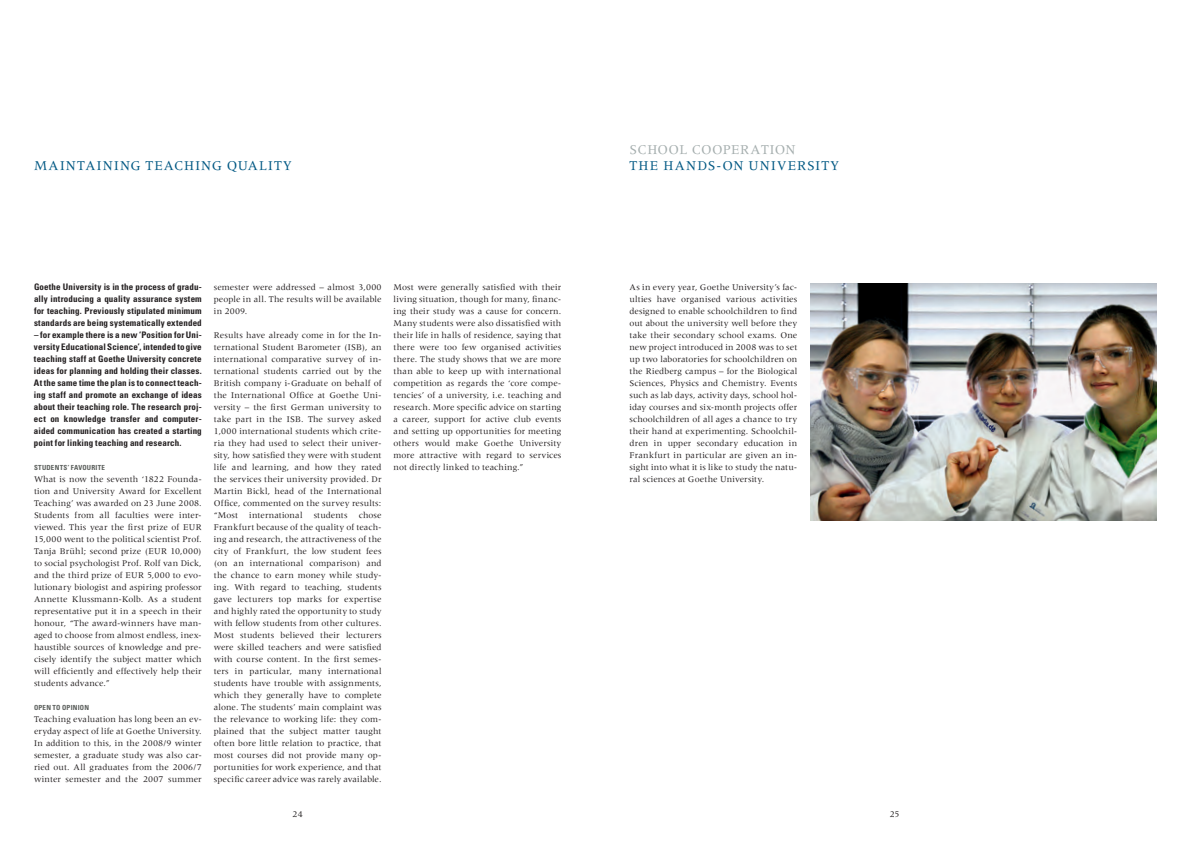
<style>
.page{position:relative;width:1191px;height:842px;background:#fff}
.page>*{position:absolute;margin:0;border:0;box-sizing:border-box;transform-origin:0 0}
.t1{font:14px "Meridien LT Std";letter-spacing:.09em;color:#005883}
.t2{font:14px "Meridien LT Std";letter-spacing:.025em;color:#a5aeae}
.t3{font:9px/12px "Meridien LT Std";letter-spacing:.005em;color:#231f20;text-align:justify}
.t4{font:700 condensed 9px/12px "Univers LT Std";letter-spacing:.015em;color:#231f20;text-align:justify}
.t5{font:700 condensed 7px "Univers LT Std";letter-spacing:.03em;color:#5a5e5b}
</style>
<div class="page">
<img style="left:811px;top:283px;width:346px;height:237px">
<h1 class="t2" style="left:629px;top:142px;width:166px">school cooperation</h1>
<h1 class="t1" style="left:34px;top:158px;width:259px">Maintaining teaching quality</h1>
<h1 class="t1" style="left:629px;top:158px;width:211px">The hand s-on university</h1>
<p class="t4" style="left:34px;top:281px;width:169px">Goethe University is in the process of gradu&shy;ally introducing a quality assurance system for teaching. Previously stipulated minimum standards are being systematically extended</p>
<p class="t4" style="left:34px;top:329px;width:169px">– for example there is a new ‘Position for Uni&shy;versity Educational Science’, intended to give teaching staff at Goethe University concrete ideas for planning and holding their classes.<br>At the same time the plan is to connect teach&shy;ing staff and promote an exchange of ideas about their teaching role. The research proj&shy;ect on knowledge transfer and computer&shy;aided communication has created a starting point for linking teaching and research.</p>
<p class="t5" style="left:34px;top:463px;width:72px">Students’ favourite</p>
<p class="t3" style="left:34px;top:473px;width:169px">What is now the seventh ‘1822 Founda&shy;tion and University Award for Excellent Teaching’ was awarded on 23 June 2008.<br>Students from all faculties were inter&shy;viewed. This year the first prize of EUR 15,000 went to the political scientist Prof.<br>Tanja Brühl; second prize (EUR 10,000) to social psychologist Prof. Rolf van Dick, and the third prize of EUR 5,000 to evo&shy;lutionary biologist and aspiring professor Annette Klussmann-Kolb. As a student representative put it in a speech in their honour, “The award-winners have man&shy;aged to choose from almost endless, inex&shy;haustible sources of knowledge and pre&shy;cisely identify the subject matter which will efficiently and effectively help their students advance.”</p>
<p class="t5" style="left:34px;top:703px;width:55px">Open to opinion</p>
<p class="t3" style="left:34px;top:713px;width:169px">Teaching evaluation has long been an ev&shy;eryday aspect of life at Goethe University.<br>In addition to this, in the 2008/9 winter semester, a graduate study was also car&shy;ried out. All graduates from the 2006/7 winter semester and the 2007 summer</p>
<p class="t3" style="left:214px;top:281px;width:169px">semester were addressed – almost 3,000 people in all. The results will be available in 2009.</p>
<p class="t3" style="left:214px;top:329px;width:169px">Results have already come in for the In&shy;ternational Student Barometer (IS B), an international comparative survey of in&shy;ternational students carried out by the British company i-Graduate on behalf of the International Office at Goethe Uni&shy;versity – the first German university to take part in the IS B. The survey asked 1,000 international students which crite&shy;ria they had used to select their univer&shy;sity, how satisfied they were with student life and learning, and how they rated the services their university provided. Dr Martin Bickl, head of the International Office, commented on the survey results: “Most international students chose Frankfurt because of the quality of teach&shy;ing and research, the attractiveness of the city of Frankfurt, the low student fees (on an international comparison) and the chance to earn money while study&shy;ing. With regard to teaching, students gave lecturers top marks for expertise and highly rated the opportunity to study with fellow students from other cultures.<br>Most students believed their lecturers were skilled teachers and were satisfied with course content. In the first semes&shy;ters in particular, many international students have trouble with assignments, which they generally have to complete alone. The students’ main complaint was the relevance to working life: they com&shy;plained that the subject matter taught often bore little relation to practice, that most courses did not provide many op&shy;portunities for work experience, and that specific career advice was rarely available.</p>
<p class="t3" style="left:393px;top:281px;width:169px">Most were generally satisfied with their living situation, though for many, financ&shy;ing their study was a cause for concern.<br>Many students were also dissatisfied with their life in halls of residence, saying that there were too few organised activities there. The study shows that we are more than able to keep up with international competition as regards the ‘core compe&shy;tencies’ of a university, i.e. teaching and research. More specific advice on starting a career, support for active club events and setting up opportunities for meeting others would make Goethe University more attractive with regard to services not directly linked to teaching.”</p>
<p class="t3" style="left:629px;top:281px;width:169px">As in every year, Goethe University’s fac&shy;ulties have organised various activities designed to enable schoolchildren to find out about the university well before they take their secondary school exams. One new project introduced in 2008 was to set up two laboratories for schoolchildren on the Riedberg campus – for the Biological Sciences, Physics and Chemistry. Events such as lab days, activity days, school hol&shy;iday courses and six-month projects offer schoolchildren of all ages a chance to try their hand at experimenting. Schoolchil&shy;dren in upper secondary education in Frankfurt in particular are given an in&shy;sight into what it is like to study the natu&shy;ral sciences at Goethe University.</p>
<p class="t3" style="left:293px;top:808px;width:12px">24</p>
<p class="t3" style="left:889px;top:808px;width:11px">25</p>
</div>
